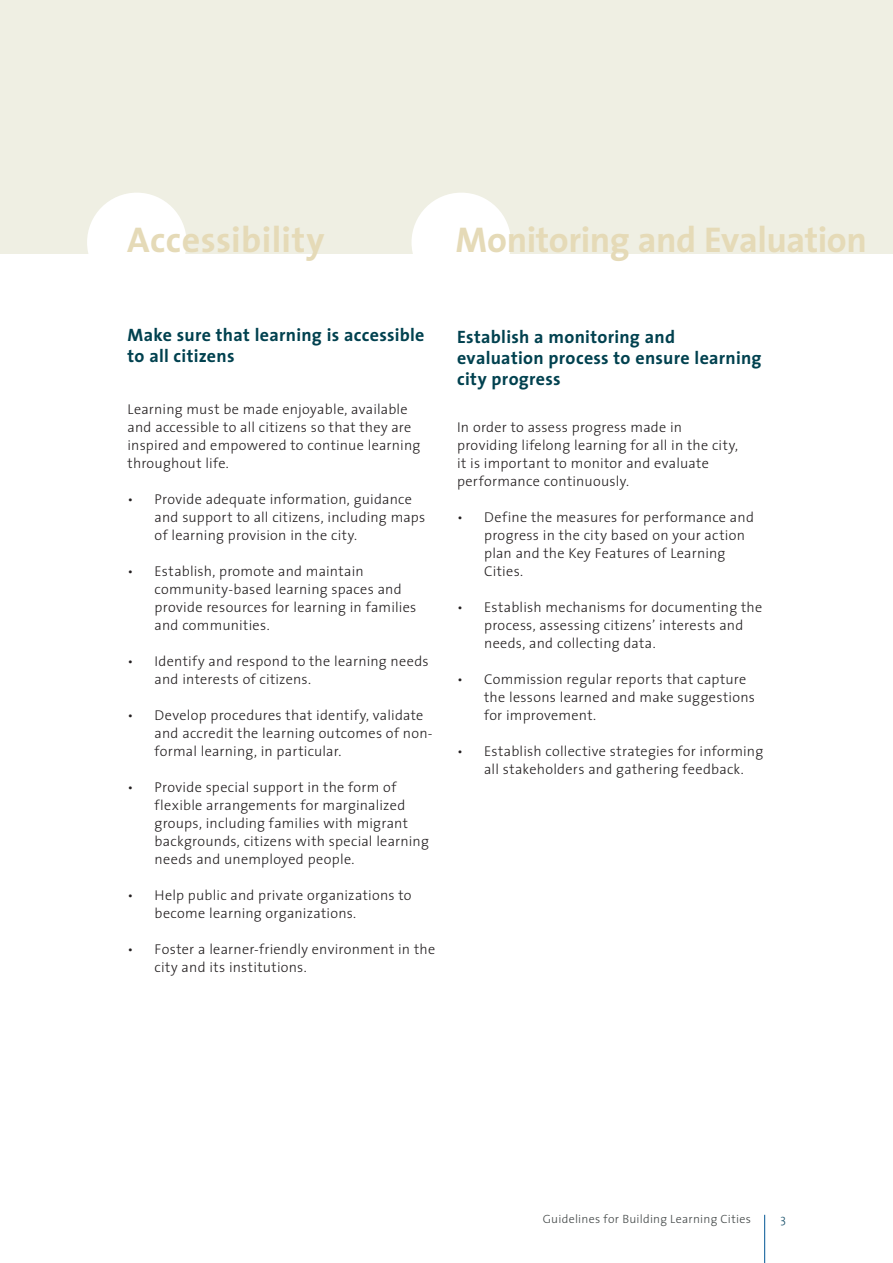
<style>
.page{position:relative;width:893px;height:1263px;background:#fff}
.page>*{position:absolute;margin:0;border:0;box-sizing:border-box;transform-origin:0 0}
.t1{font:700 36px "The Sans";letter-spacing:-.01em;color:#e5dab7}
.t2{font:700 36px "The Sans";letter-spacing:.01em;color:#e5dab7}
.t3{font:700 18px/21px "The Sans";letter-spacing:.015em;color:#01414f}
.t4{font:300 14.25px/18px "The Sans";letter-spacing:.02em;color:#231f20}
.t5{font:300 12px "The Sans";letter-spacing:.02em;color:#414646}
.t6{font:300 12px "The Sans";color:#114b66}
</style>
<div class="page">
<div style="left:0;top:0;width:893px;height:253px;background:#efefe3"></div>
<div style="left:411px;top:193px;width:100px;height:99px;background:#fff;border-radius:50%"></div>
<div style="left:87px;top:193px;width:100px;height:99px;background:#fff;border-radius:50%"></div>
<hr style="left:764px;top:1215px;width:1px;height:48px;background:#005595">
<p class="t2" style="left:127px;top:210px;width:199px">Accessibility</p>
<p class="t1" style="left:456px;top:210px;width:413px">Monitoring and Evaluation</p>
<p class="t3" style="left:128px;top:324px;width:298px">Make sure that learning is accessible to all citizens</p>
<p class="t4" style="left:128px;top:400px;width:294px">Learning must be made enjoyable, available and accessible to all citizens so that they are inspired and empowered to continue learning throughout life.</p>
<p class="t4" style="left:155px;top:490px;width:272px;text-indent:-27px">• Provide adequate information, guidance and support to all citizens, including maps of learning provision in the city.</p>
<p class="t4" style="left:155px;top:562px;width:263px;text-indent:-27px">• Establish, promote and maintain community-based learning spaces and provide resources for learning in families and communities.</p>
<p class="t4" style="left:155px;top:652px;width:276px;text-indent:-27px">• Identify and respond to the learning needs and interests of citizens.</p>
<p class="t4" style="left:155px;top:706px;width:280px;text-indent:-27px">• Develop procedures that identify, validate and accredit the learning outcomes of non&shy;formal learning, in particular.</p>
<p class="t4" style="left:155px;top:778px;width:276px;text-indent:-27px">• Provide special support in the form of flexible arrangements for marginalized groups, including families with migrant backgrounds, citizens with special learning needs and unemployed people.</p>
<p class="t4" style="left:155px;top:886px;width:258px;text-indent:-27px">• Help public and private organizations to become learning organizations.</p>
<p class="t4" style="left:155px;top:940px;width:282px;text-indent:-27px">• Foster a learner-friendly environment in the city and its institutions.</p>
<p class="t3" style="left:457px;top:326px;width:306px">Establish a monitoring and evaluation process to ensure learning city progress</p>
<p class="t4" style="left:457px;top:418px;width:282px">In order to assess progress made in providing lifelong learning for all in the city, it is important to monitor and evaluate performance continuously.</p>
<p class="t4" style="left:484px;top:508px;width:271px;text-indent:-27px">• Define the measures for performance and progress in the city based on your action plan and the Key Features of Learning<br>Cities.</p>
<p class="t4" style="left:484px;top:598px;width:280px;text-indent:-27px">• Establish mechanisms for documenting the process, assessing citizens’ interests and needs, and collecting data.</p>
<p class="t4" style="left:484px;top:670px;width:272px;text-indent:-27px">• Commission regular reports that capture the lessons learned and make suggestions for improvement.</p>
<p class="t4" style="left:457px;top:742px;width:308px;text-align:center">• Establish collective strategies for informing all stakeholders and gathering feedback.</p>
<p class="t5" style="left:543px;top:1209px;width:210px">Guidelines for Building Learning Cities</p>
<p class="t6" style="left:780px;top:1209px;width:7px">3</p>
</div>
